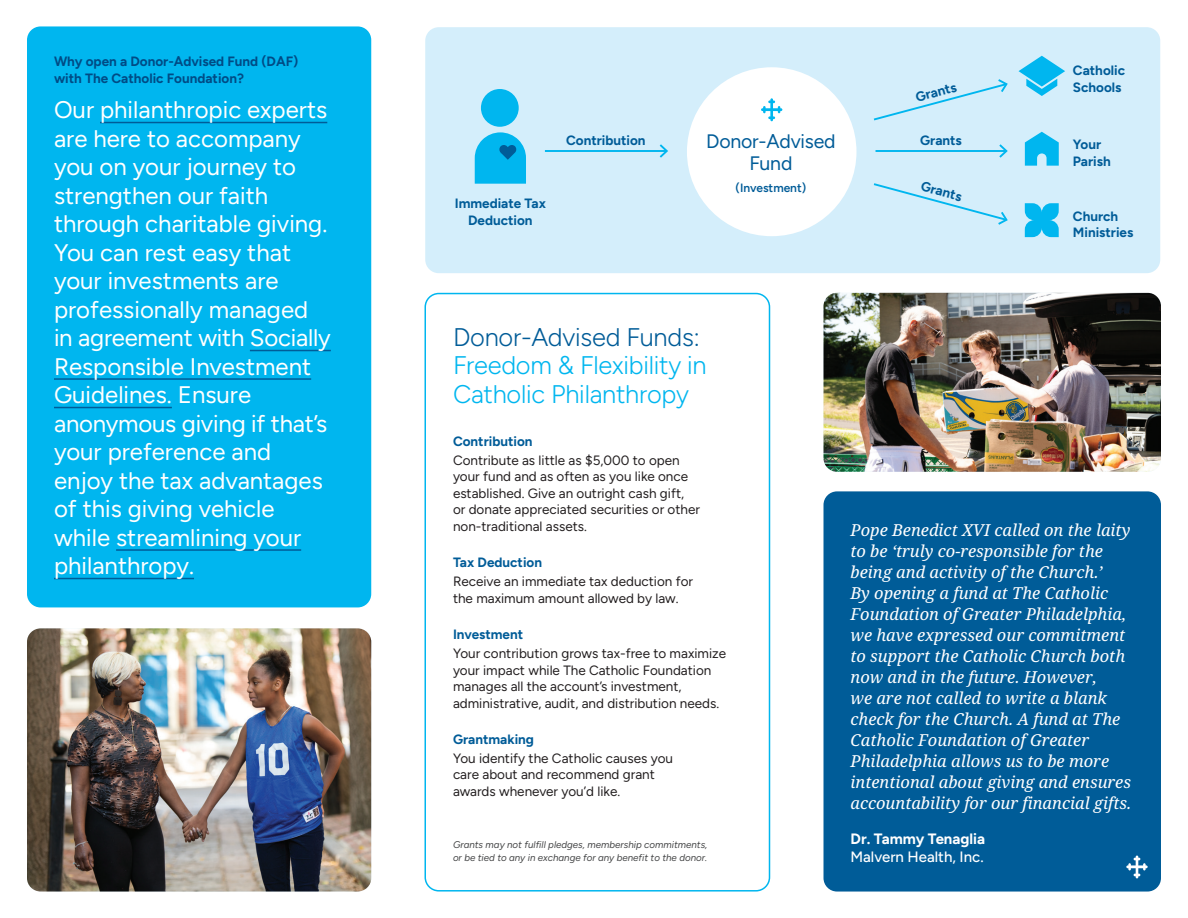
<style>
.page{position:relative;width:1188px;height:918px;background:#fff}
.page>*{position:absolute;margin:0;border:0;box-sizing:border-box;transform-origin:0 0}
.t1{font:300 25.5px/28.5px "Figtree";letter-spacing:-.01em;color:#00b6ef}
.Intro_2{font:24px/28.5px "Figtree";color:#fff}
.t2{font:19.5px "Figtree";letter-spacing:-.01em;color:#005c98}
.t3{font:italic 16.5px/21px "Noto Serif";color:#fff}
.Attribution{font:500 15px "Figtree";color:#fff}
.Attribution-2{font:700 15px "Figtree";color:#fff}
.Body{font:13.5px/16.5px "Figtree";color:#231f20}
.Subhead{font:700 13.5px/16.5px "Figtree";color:#005c98}
.Subhead-2{font:700 13.5px/16.5px "Figtree";color:#004b85}
.Subhead-3{font:600 12px "Figtree";color:#005c98}
.Body-2{font:italic 9.75px/12.8px "Figtree";color:#454647}
.s1{color:#005c98}
</style>
<div class="page">
<div style="left:425px;top:27px;width:735px;height:246px;background:#d4eefb;border-radius:14px"></div>
<img style="left:27px;top:628px;width:344px;height:264px">
<div style="left:424px;top:293px;width:346px;height:599px;border:2px solid #00b6ef;border-radius:14px"></div>
<img style="left:824px;top:293px;width:337px;height:179px">
<div style="left:824px;top:491px;width:337px;height:401px;background:#005c98;border-radius:14px"></div>
<svg style="left:1126px;top:856px;width:22px;height:22px"></svg>
<div style="left:27px;top:26px;width:344px;height:581px;background:#00b6ef;border-radius:14px"></div>
<hr style="left:100px;top:122px;width:227px;height:1px;background:#005c98">
<hr style="left:250px;top:350px;width:81px;height:1px;background:#005c98">
<hr style="left:54px;top:378px;width:257px;height:2px;background:#005c98">
<hr style="left:54px;top:407px;width:118px;height:1px;background:#005c98">
<hr style="left:116px;top:549px;width:185px;height:2px;background:#005c98">
<hr style="left:54px;top:578px;width:140px;height:1px;background:#005c98">
<svg style="left:1025px;top:132px;width:34px;height:34px"></svg>
<svg style="left:1025px;top:203px;width:34px;height:34px"></svg>
<svg style="left:1019px;top:56px;width:46px;height:40px"></svg>
<svg style="left:873px;top:79px;width:135px;height:42px"></svg>
<div style="left:481px;top:89px;width:38px;height:38px;background:#00b6ef;border-radius:50%"></div>
<svg style="left:475px;top:132px;width:51px;height:52px;background:#19b7eb"></svg>
<svg style="left:873px;top:183px;width:135px;height:42px"></svg>
<hr style="left:876px;top:150px;width:130px;height:2px;background:#00b6ef">
<svg style="left:999px;top:144px;width:9px;height:14px"></svg>
<hr style="left:545px;top:150px;width:122px;height:2px;background:#00b6ef">
<svg style="left:659px;top:144px;width:9px;height:14px"></svg>
<div style="left:687px;top:67px;width:169px;height:169px;background:#fff;border-radius:50%"></div>
<svg style="left:761px;top:98px;width:21px;height:23px"></svg>
<p class="Subhead-2" style="left:54px;top:53px;width:246px">Why open a Donor-Advised Fund (DAF) with The Catholic Foundation?</p>
<p class="Intro_2" style="left:54px;top:95px;width:278px">Our philanthropic experts are here to accompany you on your journey to strengthen our faith through charitable giving.<br>You can rest easy that your investments are professionally managed in agreement with Socially<br>Responsible Investment<br>Guidelines. Ensure anonymous giving if that’s your preference and enjoy the tax advantages of this giving vehicle while streamlining your philanthropy.</p>
<p class="Subhead" style="left:455px;top:195px;width:93px;text-align:center">Immediate Tax<br>Deduction</p>
<p class="Subhead" style="left:914px;top:89px;width:43px;rotate:-15deg">Grants</p>
<p class="Subhead" style="left:566px;top:132px;width:81px">Contribution</p>
<h3 class="t2" style="left:706px;top:130px;width:131px">Donor-Advised</h3>
<p class="Subhead" style="left:920px;top:132px;width:43px">Grants</p>
<h3 class="t2" style="left:749px;top:152px;width:44px">Fund</h3>
<p class="Subhead-3" style="left:736px;top:181px;width:72px">(Investment)</p>
<p class="Subhead" style="left:924px;top:178px;width:43px;rotate:15deg">Grants</p>
<p class="Subhead" style="left:1073px;top:62px;width:54px">Catholic<br>Schools</p>
<p class="Subhead" style="left:1073px;top:136px;width:39px">Your<br>Parish</p>
<p class="Subhead" style="left:1073px;top:207px;width:62px">Church<br>Ministries</p>
<h2 class="t1" style="left:453px;top:322px;width:255px"><span class="s1">Donor-Advised Funds:<br></span>Freedom &amp; Flexibility in<br>Catholic Philanthropy</h2>
<p class="Subhead" style="left:453px;top:433px;width:81px">Contribution</p>
<p class="Body" style="left:453px;top:452px;width:248px">Contribute as little as $5,000 to open your fund and as often as you like once established. Give an outright cash gift,<br>or donate appreciated securities or other non-traditional assets.</p>
<p class="Subhead" style="left:453px;top:554px;width:91px">Tax Deduction</p>
<p class="Body" style="left:453px;top:573px;width:242px">Receive an immediate tax deduction for the maximum amount allowed by law.</p>
<p class="Subhead" style="left:453px;top:626px;width:72px">Investment</p>
<p class="Body" style="left:453px;top:645px;width:275px">Your contribution grows tax-free to maximize your impact while The Catholic Foundation manages all the account’s investment, administrative, audit, and distribution needs.</p>
<p class="Subhead" style="left:453px;top:731px;width:82px">Grantmaking</p>
<p class="Body" style="left:453px;top:750px;width:222px">You identify the Catholic causes you care about and recommend grant awards whenever you’d like.</p>
<p class="Body-2" style="left:453px;top:839px;width:256px">Grants may not fulfill pledges, membership commitments, or be tied to any in exchange for any benefit to the donor.</p>
<p class="t3" style="left:850px;top:520px;width:282px">Pope Benedict XVI called on the laity to be ‘truly co-responsible for the being and activity of the Church.’<br>By opening a fund at The Catholic Foundation of Greater Philadelphia, we have expressed our commitment to support the Catholic Church both now and in the future. However,<br>we are not called to write a blank check for the Church. A fund at The Catholic Foundation of Greater Philadelphia allows us to be more intentional about giving and ensures accountability for our financial gifts.</p>
<p class="Attribution-2" style="left:850px;top:829px;width:136px">Dr. Tammy Tenaglia</p>
<p class="Attribution" style="left:850px;top:848px;width:135px">Malvern Health, Inc.</p>
</div>
